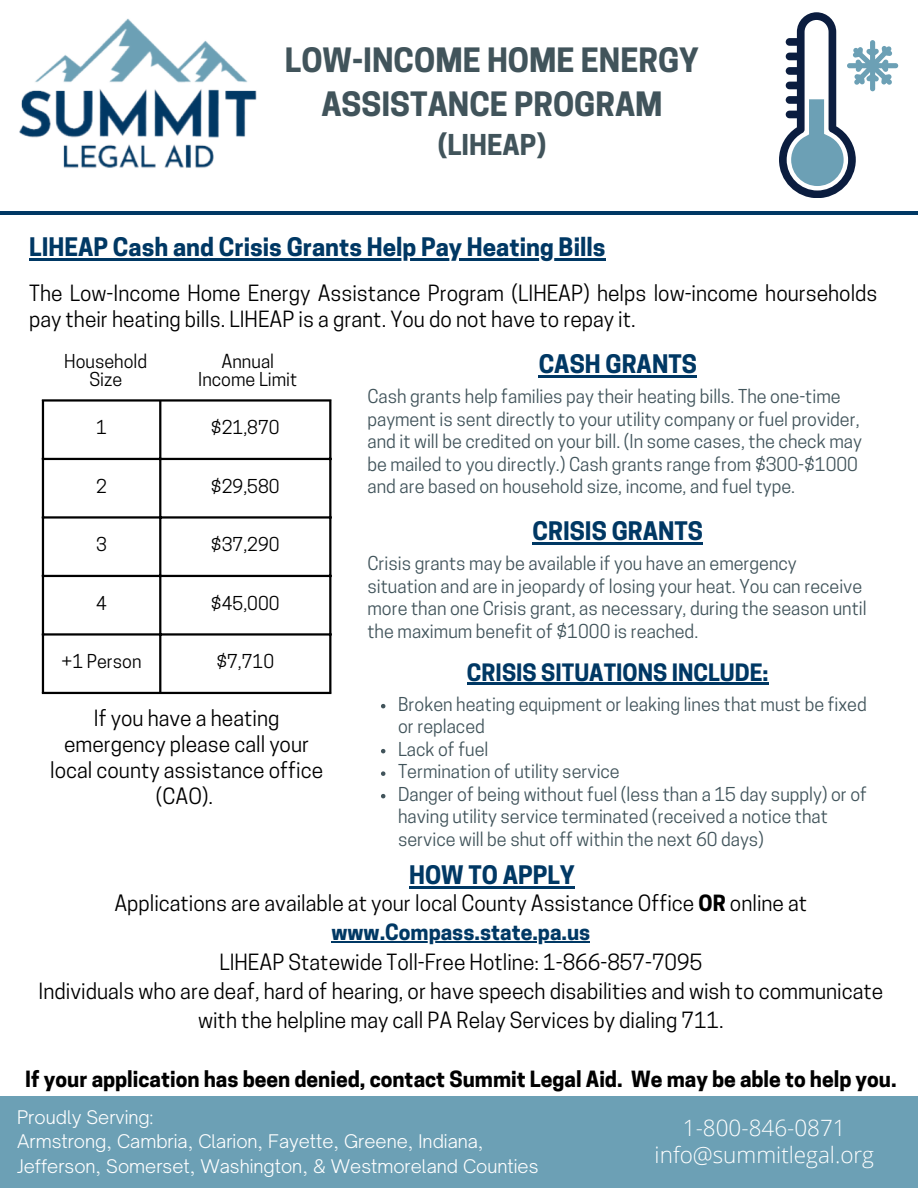
<style>
.page{position:relative;width:918px;height:1188px;background:#fff}
.page>*{position:absolute;margin:0;border:0;box-sizing:border-box;transform-origin:0 0}
.t1{font:700 31.5px/43.8px "Cooper Hewitt";color:#41545b;text-align:center}
.t2{font:700 27px "Cooper Hewitt";color:#41545b}
.t3{font:700 24px "Cooper Hewitt";color:#003864}
.t4{font:300 22.5px/27px "Open Sans";color:#fff;text-align:center}
.t5{font:700 22.5px "Cooper Hewitt";color:#003864}
.t6{font:21px/25.8px "Cooper Hewitt";color:#000;text-align:center}
.t7{font:700 21px "Cooper Hewitt";color:#000}
.t8{font:18px/22.5px "Cooper Hewitt";color:#41545b}
.t9{font:300 18px/24.8px "Open Sauce One";color:#fff}
.t10{font:18px/18px "Cooper Hewitt";color:#000;text-align:center}
.s1{font-weight:700}
.s2{font-weight:700;color:#003864}
</style>
<div class="page">
<div style="left:0;top:1096px;width:918px;height:92px;background:#6ca0b5"></div>
<hr style="left:0;top:211px;width:918px;height:4px;background:#003864">
<svg style="left:779px;top:12px;width:119px;height:186px"></svg>
<img style="left:19px;top:18px;width:238px;height:150px">
<hr style="left:42px;top:402px;width:2px;height:290px;background:#000">
<hr style="left:159px;top:402px;width:2px;height:290px;background:#000">
<hr style="left:329px;top:402px;width:2px;height:290px;background:#000">
<hr style="left:42px;top:399px;width:289px;height:3px;background:#000">
<hr style="left:42px;top:458px;width:289px;height:2px;background:#000">
<hr style="left:42px;top:516px;width:289px;height:3px;background:#000">
<hr style="left:42px;top:575px;width:289px;height:2px;background:#000">
<hr style="left:42px;top:633px;width:289px;height:3px;background:#000">
<hr style="left:42px;top:692px;width:289px;height:2px;background:#000">
<hr style="left:331px;top:941px;width:259px;height:2px;background:#003864">
<hr style="left:29px;top:258px;width:577px;height:3px;background:#003864">
<hr style="left:539px;top:375px;width:158px;height:2px;background:#003864">
<hr style="left:533px;top:542px;width:170px;height:2px;background:#003864">
<hr style="left:409px;top:886px;width:166px;height:2px;background:#003864">
<hr style="left:467px;top:683px;width:302px;height:2px;background:#003864">
<svg style="left:381px;top:704px;width:4px;height:4px"></svg>
<svg style="left:381px;top:749px;width:4px;height:4px"></svg>
<svg style="left:381px;top:771px;width:4px;height:5px"></svg>
<svg style="left:381px;top:794px;width:4px;height:4px"></svg>
<p class="t1" style="left:285px;top:42px;width:416px">LOW-INCOME HOME ENERGY<br>ASSISTANCE PROGRAM</p>
<p class="t2" style="left:438px;top:135px;width:110px">(LIHEAP)</p>
<h5 class="t3" style="left:29px;top:238px;width:578px">LIHEAP Cash and Crisis Grants Help Pay Heating Bills</h5>
<p class="t6" style="left:29px;top:283px;width:850px;text-align:left">The Low-Income Home Energy Assistance Program (LIHEAP) helps low-income hourseholds pay their heating bills. LIHEAP is a grant. You do not have to repay it.</p>
<h5 class="t10" style="left:64px;top:355px;width:84px">Household<br>Size</h5>
<h5 class="t10" style="left:198px;top:355px;width:101px">Annual<br>Income Limit</h5>
<h3 class="t3" style="left:539px;top:355px;width:160px">CASH GRANTS</h3>
<p class="t8" style="left:367px;top:387px;width:496px">Cash grants help families pay their heating bills. The one-time payment is sent directly to your utility company or fuel provider, and it will be credited on your bill. (In some cases, the check may be mailed to you directly.) Cash grants range from $300-$1000 and are based on household size, income, and fuel type.</p>
<h3 class="t3" style="left:533px;top:522px;width:172px">CRISIS GRANTS</h3>
<p class="t8" style="left:367px;top:555px;width:501px">Crisis grants may be available if you have an emergency situation and are in jeopardy of losing your heat. You can receive more than one Crisis grant, as necessary, during the season until the maximum benefit of $1000 is reached.</p>
<h1 class="t10" style="left:96px;top:421px;width:12px">1</h1>
<p class="t10" style="left:211px;top:421px;width:70px">$21,870</p>
<h3 class="t10" style="left:96px;top:479px;width:12px">2</h3>
<h5 class="t10" style="left:211px;top:479px;width:70px">$29,580</h5>
<h6 class="t10" style="left:96px;top:538px;width:12px">3</h6>
<h6 class="t10" style="left:211px;top:538px;width:70px">$37,290</h6>
<p class="t10" style="left:96px;top:596px;width:12px">4</p>
<p class="t10" style="left:211px;top:596px;width:70px">$45,000</p>
<p class="t10" style="left:62px;top:655px;width:81px">+1 Person</p>
<p class="t10" style="left:216px;top:655px;width:59px">$7,710</p>
<p class="t6" style="left:50px;top:708px;width:274px">If you have a heating emergency please call your local county assistance office (CAO).</p>
<p class="t5" style="left:467px;top:665px;width:303px">CRISIS SITUATIONS INCLUDE:</p>
<p class="t8" style="left:398px;top:695px;width:471px">Broken heating equipment or leaking lines that must be fixed or replaced<br>Lack of fuel<br>Termination of utility service<br>Danger of being without fuel (less than a 15 day supply) or of having utility service terminated (received a notice that service will be shut off within the next 60 days)</p>
<p class="t3" style="left:409px;top:866px;width:167px">HOW TO APPLY</p>
<p class="t6" style="left:114px;top:893px;width:694px">Applications are available at your local County Assistance Office <span class="s1">OR</span> online at</p>
<p class="t6" style="left:39px;top:920px;width:846px;line-height:29.2px"><span class="s2">www.Compass.state.pa.us<br></span>LIHEAP Statewide Toll-Free Hotline: 1-866-857-7095<br>Individuals who are deaf, hard of hearing, or have speech disabilities and wish to communicate with the helpline may call PA Relay Services by dialing 711.</p>
<p class="t7" style="left:25px;top:1071px;width:873px">If your application has been denied, contact Summit Legal Aid. We may be able to help you.</p>
<p class="t9" style="left:17px;top:1104px;width:137px">Proudly Serving:</p>
<p class="t9" style="left:17px;top:1129px;width:523px">Armstrong, Cambria, Clarion, Fayette, Greene, Indiana,<br>Jefferson, Somerset, Washington, &amp; Westmoreland Counties</p>
<h2 class="t4" style="left:655px;top:1114px;width:221px">1-800-846-0871 info@summitlegal.org</h2>
</div>
